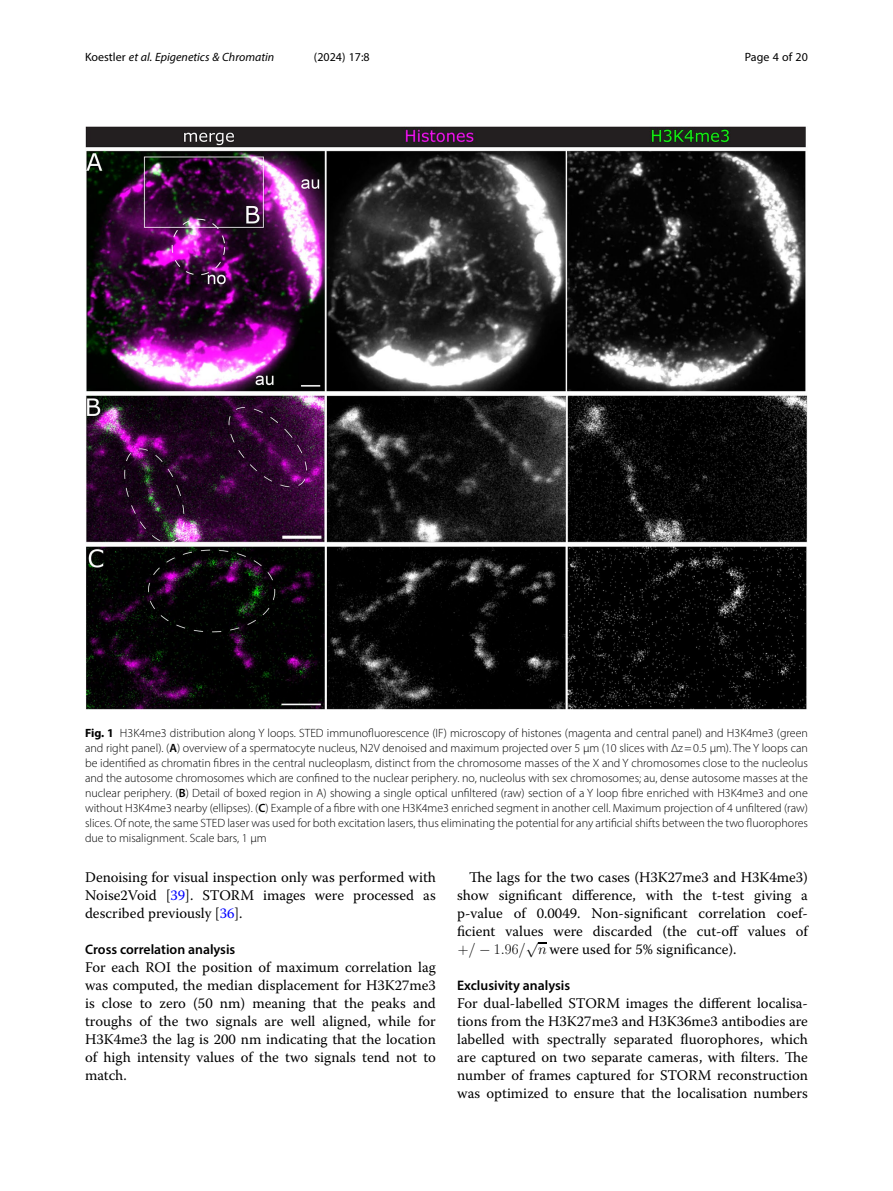
<style>
.page{position:relative;width:893px;height:1191px;background:#fff}
.page>*{position:absolute;margin:0;border:0;box-sizing:border-box;transform-origin:0 0}
.t1{font:14.85px "CMR17";color:#000}
.t2{font:14.85px "CMSY10";color:#000}
.Body_Text{font:14.7px/18px "Warnock Pro";color:#000;text-align:justify}
.Body_Text_Indent{font:14.7px/18px "Warnock Pro";color:#000;text-align:justify}
.Head_2{font:600 13.8px "Myriad Pro";color:#000}
.Figure_Caption{font:300 12px/15px "Myriad Pro";color:#000;text-align:justify}
.t3{font:italic 12px "Myriad Pro";color:#000}
.t4{font:12px "Myriad Pro";color:#000}
.s1{font-style:normal}
.s2{font-weight:700}
.s3{font-weight:600}
.s4{color:#00f}
.s5{font-family:"CMMI12"}
.s6{font-family:"CMSY10"}
.s7{font-family:"CMMI12";font-size:14.85px}
</style>
<div class="page">
<img style="left:85px;top:126px;width:723px;height:584px">
<p class="t3" style="left:85px;top:50px;width:191px"><span class="s1">Koestler</span> et al. Epigenetics &amp; Chromatin</p>
<p class="t4" style="left:314px;top:50px;width:57px">(2024) 17:8</p>
<p class="t4" style="left:745px;top:50px;width:65px">Page 4 of 20</p>
<p class="Figure_Caption" style="left:85px;top:725px;width:724px"><span class="s2">Fig. 1</span> H3K4me3 distribution along Y loops. STED immunofluorescence (IF) microscopy of histones (magenta and central panel) and H3K4me3 (green and right panel). (<span class="s3">A</span>) overview of a spermatocyte nucleus, N2V denoised and maximum projected over 5 μm (10 slices with Δz=0.5 μm). The Y loops can be identified as chromatin fibres in the central nucleoplasm, distinct from the chromosome masses of the X and Y chromosomes close to the nucleolus and the autosome chromosomes which are confined to the nuclear periphery. no, nucleolus with sex chromosomes; au, dense autosome masses at the nuclear periphery. (<span class="s3">B</span>) Detail of boxed region in A) showing a single optical unfiltered (raw) section of a Y loop fibre enriched with H3K4me3 and one without H3K4me3 nearby (ellipses). (<span class="s3">C</span>) Example of a fibre with one H3K4me3 enriched segment in another cell. Maximum projection of 4 unfiltered (raw) slices. Of note, the same STED laser was used for both excitation lasers, thus eliminating the potential for any artificial shifts between the two fluorophores due to misalignment. Scale bars, 1 μm</p>
<p class="Body_Text" style="left:85px;top:868px;width:352px">Denoising for visual inspection only was performed with Noise2Void [<span class="s4">39</span>]. STORM images were processed as described previously [<span class="s4">36</span>].</p>
<p class="Head_2" style="left:85px;top:941px;width:152px">Cross correlation analysis</p>
<p class="Body_Text" style="left:85px;top:958px;width:352px">For each ROI the position of maximum correlation lag was computed, the median displacement for H3K27me3 is close to zero (50 nm) meaning that the peaks and troughs of the two signals are well aligned, while for H3K4me3 the lag is 200 nm indicating that the location of high intensity values of the two signals tend not to match.</p>
<p class="Body_Text_Indent" style="left:457px;top:868px;width:352px;text-indent:12px">The lags for the two cases (H3K27me3 and H3K4me3) show significant difference, with the t-test giving a p-value of 0.0049. Non-significant correlation coef&shy;ficient values were discarded (the cut-off values of</p>
<p class="t1" style="left:458px;top:942px;width:70px">+<span class="s5">/</span> <span class="s6">−</span> 1<span class="s5">.</span>96<span class="s5">/</span></p>
<p class="t2" style="left:526px;top:929px;width:14px">√</p>
<p class="Body_Text" style="left:538px;top:940px;width:200px"><span class="s7">n</span> were used for 5% significance).</p>
<p class="Head_2" style="left:457px;top:977px;width:115px">Exclusivity analysis</p>
<p class="Body_Text" style="left:457px;top:994px;width:352px">For dual-labelled STORM images the different localisa&shy;tions from the H3K27me3 and H3K36me3 antibodies are labelled with spectrally separated fluorophores, which are captured on two separate cameras, with filters. The number of frames captured for STORM reconstruction was optimized to ensure that the localisation numbers</p>
</div>
